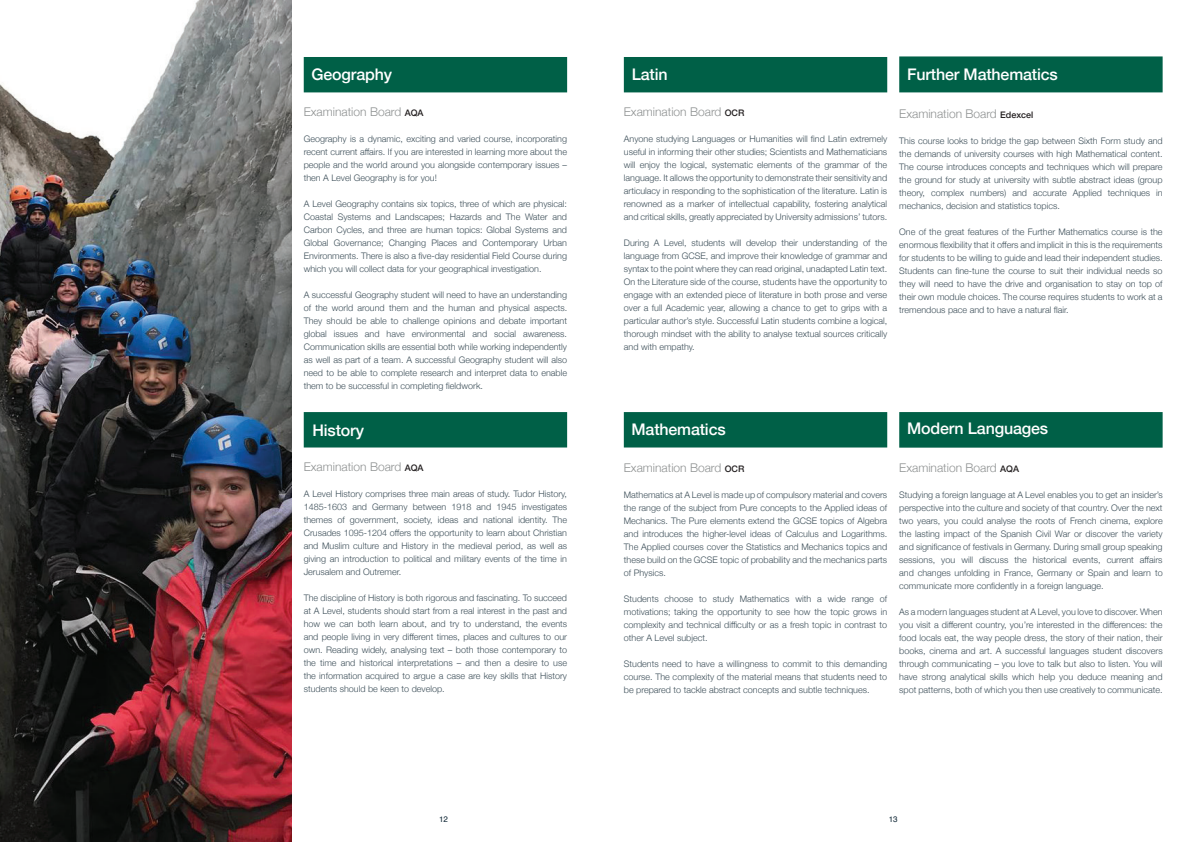
<style>
.page{position:relative;width:1191px;height:842px;background:#fff}
.page>*{position:absolute;margin:0;border:0;box-sizing:border-box;transform-origin:0 0}
.t1{font:500 16px "Helvetica Neue";letter-spacing:-.01em;color:#fff}
.t2{font:300 12px "Helvetica Neue";color:#8f9292}
.t3{font:300 9px/13px "Helvetica Neue";color:#3d4f59;text-align:justify}
.t4{font:8px "Helvetica";color:#0b2332}
.s1{font-weight:500;font-size:9px;color:#231f20}
</style>
<div class="page">
<img style="left:0;top:0;width:292px;height:842px">
<div style="left:304px;top:57px;width:263px;height:35px;background:#006047"></div>
<div style="left:304px;top:412px;width:263px;height:35px;background:#006047"></div>
<div style="left:624px;top:57px;width:263px;height:35px;background:#006047"></div>
<div style="left:624px;top:412px;width:263px;height:35px;background:#006047"></div>
<div style="left:899px;top:56px;width:263px;height:36px;background:#006047"></div>
<div style="left:899px;top:412px;width:263px;height:36px;background:#006047;border:7px solid #006047"></div>
<h1 class="t1" style="left:311px;top:62px;width:82px">Geography</h1>
<h2 class="t2" style="left:304px;top:102px;width:121px">Examination Board <span class="s1">AQA</span></h2>
<p class="t3" style="left:304px;top:132px;width:265px">Geography is a dynamic, exciting and varied course, incorporating recent current affairs. If you are interested in learning more about the people and the world around you alongside contemporary issues – then A Level Geography is for you!</p>
<p class="t3" style="left:304px;top:197px;width:265px">A Level Geography contains six topics, three of which are physical:<br>Coastal Systems and Landscapes; Hazards and The Water and Carbon Cycles, and three are human topics: Global Systems and Global Governance; Changing Places and Contemporary Urban Environments. There is also a five-day residential Field Course during which you will collect data for your geographical investigation.</p>
<p class="t3" style="left:304px;top:288px;width:265px">A successful Geography student will need to have an understanding of the world around them and the human and physical aspects.<br>They should be able to challenge opinions and debate important global issues and have environmental and social awareness.<br>Communication skills are essential both while working independently as well as part of a team. A successful Geography student will also need to be able to complete research and interpret data to enable them to be successful in completing fieldwork.</p>
<h1 class="t1" style="left:312px;top:417px;width:53px">History</h1>
<h2 class="t2" style="left:304px;top:457px;width:121px">Examination Board <span class="s1">AQA</span></h2>
<p class="t3" style="left:304px;top:487px;width:265px">A Level History comprises three main areas of study. Tudor History, 1485-1603 and Germany between 1918 and 1945 investigates themes of government, society, ideas and national identity. The Crusades 1095-1204 offers the opportunity to learn about Christian and Muslim culture and History in the medieval period, as well as giving an introduction to political and military events of the time in Jerusalem and Outremer.</p>
<p class="t3" style="left:304px;top:591px;width:265px">The discipline of History is both rigorous and fascinating. To succeed at A Level, students should start from a real interest in the past and how we can both learn about, and try to understand, the events and people living in very different times, places and cultures to our own. Reading widely, analysing text – both those contemporary to the time and historical interpretations – and then a desire to use the information acquired to argue a case are key skills that History students should be keen to develop.</p>
<h1 class="t1" style="left:632px;top:62px;width:37px">Latin</h1>
<h2 class="t2" style="left:624px;top:102px;width:122px">Examination Board <span class="s1">OCR</span></h2>
<p class="t3" style="left:624px;top:132px;width:265px">Anyone studying Languages or Humanities will find Latin extremely useful in informing their other studies; Scientists and Mathematicians will enjoy the logical, systematic elements of the grammar of the language. It allows the opportunity to demonstrate their sensitivity and articulacy in responding to the sophistication of the literature. Latin is renowned as a marker of intellectual capability, fostering analytical and critical skills, greatly appreciated by University admissions’ tutors.</p>
<p class="t3" style="left:624px;top:236px;width:265px">During A Level, students will develop their understanding of the language from GCSE, and improve their knowledge of grammar and syntax to the point where they can read original, unadapted Latin text.<br>On the Literature side of the course, students have the opportunity to engage with an extended piece of literature in both prose and verse over a full Academic year, allowing a chance to get to grips with a particular author’s style. Successful Latin students combine a logical, thorough mindset with the ability to analyse textual sources critically and with empathy.</p>
<h1 class="t1" style="left:907px;top:62px;width:152px">Further Mathematics</h1>
<h2 class="t2" style="left:899px;top:104px;width:136px">Examination Board <span class="s1">Edexcel</span></h2>
<p class="t3" style="left:899px;top:133px;width:265px">This course looks to bridge the gap between Sixth Form study and the demands of university courses with high Mathematical content.<br>The course introduces concepts and techniques which will prepare the ground for study at university with subtle abstract ideas (group theory, complex numbers) and accurate Applied techniques in mechanics, decision and statistics topics.</p>
<p class="t3" style="left:899px;top:224px;width:265px">One of the great features of the Further Mathematics course is the enormous flexibility that it offers and implicit in this is the requirements for students to be willing to guide and lead their independent studies.<br>Students can fine-tune the course to suit their individual needs so they will need to have the drive and organisation to stay on top of their own module choices. The course requires students to work at a tremendous pace and to have a natural flair.</p>
<h1 class="t1" style="left:631px;top:417px;width:96px">Mathematics</h1>
<h2 class="t2" style="left:624px;top:458px;width:122px">Examination Board <span class="s1">OCR</span></h2>
<p class="t3" style="left:624px;top:488px;width:265px">Mathematics at A Level is made up of compulsory material and covers the range of the subject from Pure concepts to the Applied ideas of Mechanics. The Pure elements extend the GCSE topics of Algebra and introduces the higher-level ideas of Calculus and Logarithms.<br>The Applied courses cover the Statistics and Mechanics topics and these build on the GCSE topic of probability and the mechanics parts of Physics.</p>
<p class="t3" style="left:624px;top:592px;width:265px">Students choose to study Mathematics with a wide range of motivations; taking the opportunity to see how the topic grows in complexity and technical difficulty or as a fresh topic in contrast to other A Level subject.</p>
<p class="t3" style="left:624px;top:657px;width:265px">Students need to have a willingness to commit to this demanding course. The complexity of the material means that students need to be prepared to tackle abstract concepts and subtle techniques.</p>
<h1 class="t1" style="left:907px;top:416px;width:143px">Modern Languages</h1>
<h2 class="t2" style="left:899px;top:458px;width:121px">Examination Board <span class="s1">AQA</span></h2>
<p class="t3" style="left:899px;top:487px;width:265px">Studying a foreign language at A Level enables you to get an insider’s perspective into the culture and society of that country. Over the next two years, you could analyse the roots of French cinema, explore the lasting impact of the Spanish Civil War or discover the variety and significance of festivals in Germany. During small group speaking sessions, you will discuss the historical events, current affairs and changes unfolding in France, Germany or Spain and learn to communicate more confidently in a foreign language.</p>
<p class="t3" style="left:899px;top:604px;width:265px">As a modern languages student at A Level, you love to discover. When you visit a different country, you’re interested in the differences: the food locals eat, the way people dress, the story of their nation, their books, cinema and art. A successful languages student discovers through communicating – you love to talk but also to listen. You will have strong analytical skills which help you deduce meaning and spot patterns, both of which you then use creatively to communicate.</p>
<p class="t4" style="left:439px;top:813px;width:10px">12</p>
<p class="t4" style="left:888px;top:813px;width:10px">13</p>
</div>
